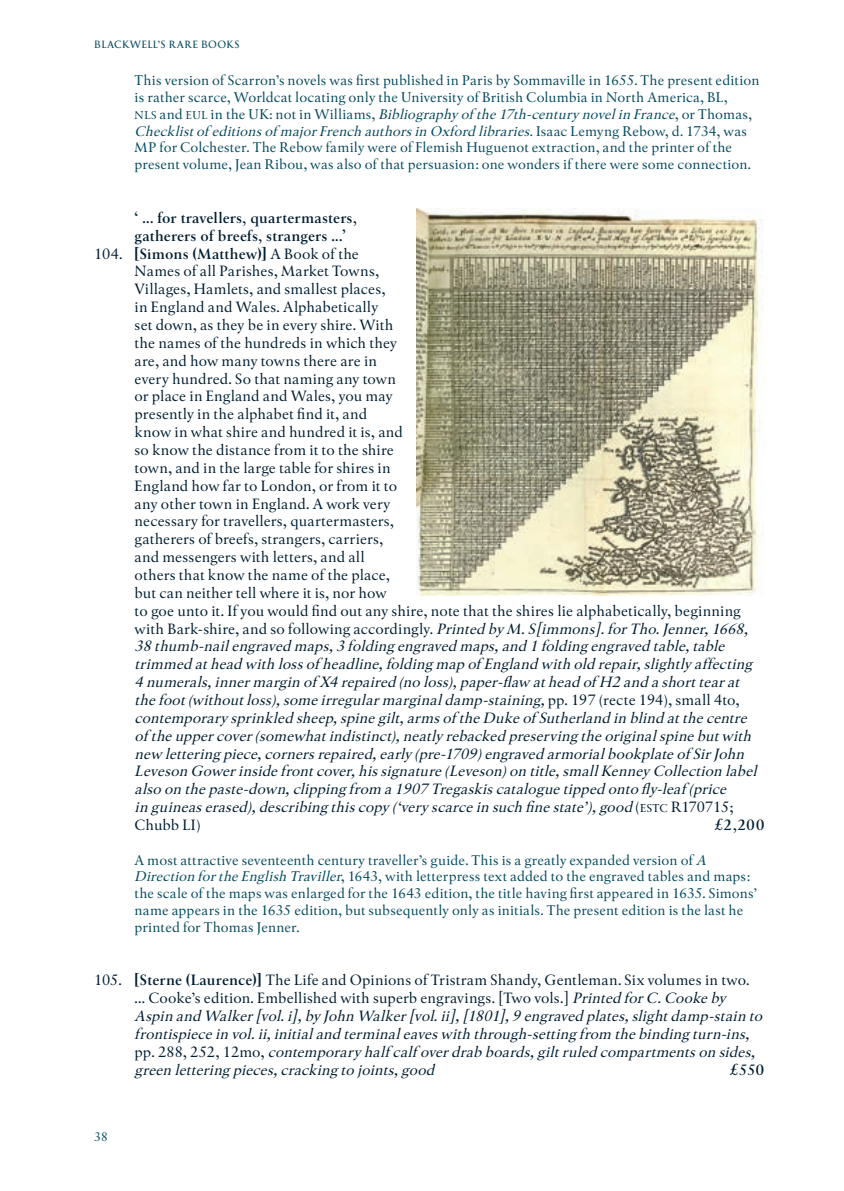
<style>
.page{position:relative;width:844px;height:1191px;background:#fff}
.page>*{position:absolute;margin:0;border:0;box-sizing:border-box;transform-origin:0 0}
.t1{font:italic 14.88px/17.8px "Blackwell";letter-spacing:.01em;color:#001d31}
.t2{font:14.88px "Blackwell";letter-spacing:.01em;color:#001d31}
.t3{font:700 14.88px "Blackwell";letter-spacing:.015em;color:#001d31}
.t4{font:14px/16.8px "Blackwell";letter-spacing:.01em;color:#054a5e}
.t5{font:12.25px "Blackwell";color:#054a5e}
.t6{font:10.5px "Blackwell Titling";letter-spacing:.03em;color:#054a5e}
.s1{font-family:"Blackwell"}
.s2{font-size:11.38px}
.s3{font-style:italic}
.s4{font-weight:400}
.s5{font-style:normal}
.s6{font-style:normal;font-size:11.38px}
.s7{font-weight:700;font-style:normal}
</style>
<div class="page">
<img style="left:416px;top:208px;width:347px;height:387px">
<p class="t6" style="left:94px;top:39px;width:147px">BLACKWELL<span class="s1">’</span>S RARE BOOKS</p>
<p class="t4" style="left:135px;top:72px;width:626px">This version of Scarron’s novels was first published in Paris by Sommaville in 1655. The present edition is rather scarce, Worldcat locating only the University of British Columbia in North America, BL,<br><span class="s2">N L S</span> a n d <span class="s2">E U L</span> i n t h e U K : n o t i n W i l l i a m s , <span class="s3">Bibliography of the17th-century novelin France</span>, o r T h o m a s , <span class="s3">Checklistof editionsof majorFrench authorsin Oxford libraries</span>. I s a a c L e m y n g R e b o w , d . 1 7 3 4 , w a s MP for Colchester. The Rebow family were of Flemish Huguenot extraction, and the printer of the present volume, Jean Ribou, was also of that persuasion: one wonders if there were some connection.</p>
<p class="t3" style="left:135px;top:209px;width:223px">‘ ... for travellers, quartermasters,</p>
<p class="t3" style="left:135px;top:226px;width:213px">gatherers of breefs, strangers ...’</p>
<p class="t3" style="left:94px;top:244px;width:266px"><span class="s4">104.</span> [Simons (Matthew)] <span class="s4">A Book of the</span></p>
<p class="t2" style="left:135px;top:262px;width:246px">Names of all Parishes, Market Towns,</p>
<p class="t2" style="left:135px;top:280px;width:252px">Villages, Hamlets, and smallest places,</p>
<p class="t2" style="left:135px;top:298px;width:245px">in England and Wales. Alphabetically</p>
<p class="t2" style="left:135px;top:316px;width:260px">set down, as they be in every shire. With</p>
<p class="t2" style="left:135px;top:333px;width:264px">the names of the hundreds in which they</p>
<p class="t2" style="left:135px;top:351px;width:244px">are, and how many towns there are in</p>
<p class="t2" style="left:135px;top:369px;width:263px">every hundred. So that naming any town</p>
<p class="t2" style="left:135px;top:387px;width:259px">or place in England and Wales, you may</p>
<p class="t2" style="left:135px;top:405px;width:234px">presently in the alphabet find it, and</p>
<p class="t2" style="left:135px;top:423px;width:270px">know in what shire and hundred it is, and</p>
<p class="t2" style="left:135px;top:441px;width:261px">so know the distance from it to the shire</p>
<p class="t2" style="left:135px;top:458px;width:257px">town, and in the large table for shires in</p>
<p class="t2" style="left:135px;top:476px;width:264px">England how far to London, or from it to</p>
<p class="t2" style="left:135px;top:494px;width:257px">any other town in England. A work very</p>
<p class="t2" style="left:135px;top:512px;width:261px">necessary for travellers, quartermasters,</p>
<p class="t2" style="left:135px;top:530px;width:250px">gatherers of breefs, strangers, carriers,</p>
<p class="t2" style="left:135px;top:548px;width:231px">and messengers with letters, and all</p>
<p class="t2" style="left:135px;top:565px;width:257px">others that know the name of the place,</p>
<p class="t2" style="left:135px;top:583px;width:253px">but can neither tell where it is, nor how</p>
<p class="t2" style="left:135px;top:601px;width:607px">to goe unto it. If you would find out any shire, note that the shires lie alphabetically, beginning</p>
<p class="t2" style="left:135px;top:619px;width:618px">with Bark-shire, and so following accordingly. <span class="s3">Printed by M.S[immons].forTho.Jenner,1668,</span></p>
<p class="t1" style="left:135px;top:637px;width:595px">38 thumb-nailengraved maps,3 foldingengraved maps,and 1 foldingengraved table,table</p>
<p class="t1" style="left:135px;top:655px;width:622px">trimmed athead with lossof headline,foldingmap of England with old repair,slightly affecting</p>
<p class="t1" style="left:135px;top:672px;width:610px">4 numerals,innermargin of X4 repaired (no loss),paper-flaw athead of H2 and ashorttearat</p>
<p class="t1" style="left:135px;top:690px;width:606px">thefoot(withoutloss),someirregularmarginaldamp-staining,<span class="s5">p p . 1 9 7 ( r e c t e 1 9 4 ) , s m a l l 4 t o ,</span></p>
<p class="t1" style="left:135px;top:708px;width:617px">contemporary sprinkled sheep,spinegilt,armsof theDukeof Sutherland in blind atthecentre</p>
<p class="t1" style="left:135px;top:726px;width:622px">of theuppercover(somewhatindistinct),neatly rebacked preservingtheoriginalspinebutwith</p>
<p class="t1" style="left:135px;top:744px;width:615px">new letteringpiece,cornersrepaired,early (pre-1709)engraved armorialbookplateof SirJohn</p>
<p class="t1" style="left:135px;top:762px;width:627px">Leveson Gowerinsidefrontcover,hissignature(Leveson)on title,smallKenney Collection label</p>
<p class="t1" style="left:134px;top:780px;width:597px">also on thepaste-down,clippingfrom a1907 Tregaskiscataloguetipped onto fly -leaf (price</p>
<p class="t1" style="left:134px;top:797px;width:600px">in guineaserased),describingthiscopy (‘very scarcein such finestate’),good <span class="s5">(</span> <span class="s6">E S T C</span> <span class="s5">R 1 7 0 7 1 5 ;</span></p>
<p class="t2" style="left:135px;top:815px;width:67px">Chubb LI)</p>
<p class="t3" style="left:714px;top:815px;width:51px">£2,200</p>
<p class="t4" style="left:135px;top:851px;width:623px">A most attractive seventeenth century traveller’s guide. This is a greatly expanded version of <span class="s3">A Direction fortheEnglish Traviller</span>, 1643, with letterpress text added to the engraved tables and maps: the scale of the maps was enlarged for the 1643 edition, the title having first appeared in 1635. Simons’ name appears in the 1635 edition, but subsequently only as initials. The present edition is the last he printed for Thomas Jenner.</p>
<p class="t1" style="left:134px;top:971px;width:633px;text-indent:-40px"><span class="s5">105.</span> <span class="s7">[Sterne (Laurence)]</span> <span class="s5">The Life and Opinions of Tristram Shandy, Gentleman. Six volumes in two.<br>... Cooke’s edition. Embellished with superb engravings. [Two vols.]</span> Printed forC.Cookeby Aspin and Walker[vol.i],by John Walker[vol.ii],[1801],9 engraved plates,slightdamp-stain to frontispiecein vol.ii,initialand terminaleaveswith through-settingfrom thebindingturn-ins,<br><span class="s5">p p . 2 8 8 , 2 5 2 , 1 2 m o ,</span> contemporary half calf overdrab boards,giltruled compartmentson sides, green letteringpieces,crackingto joints,good</p>
<p class="t3" style="left:729px;top:1060px;width:36px">£550</p>
<p class="t5" style="left:94px;top:1129px;width:15px">38</p>
</div>
